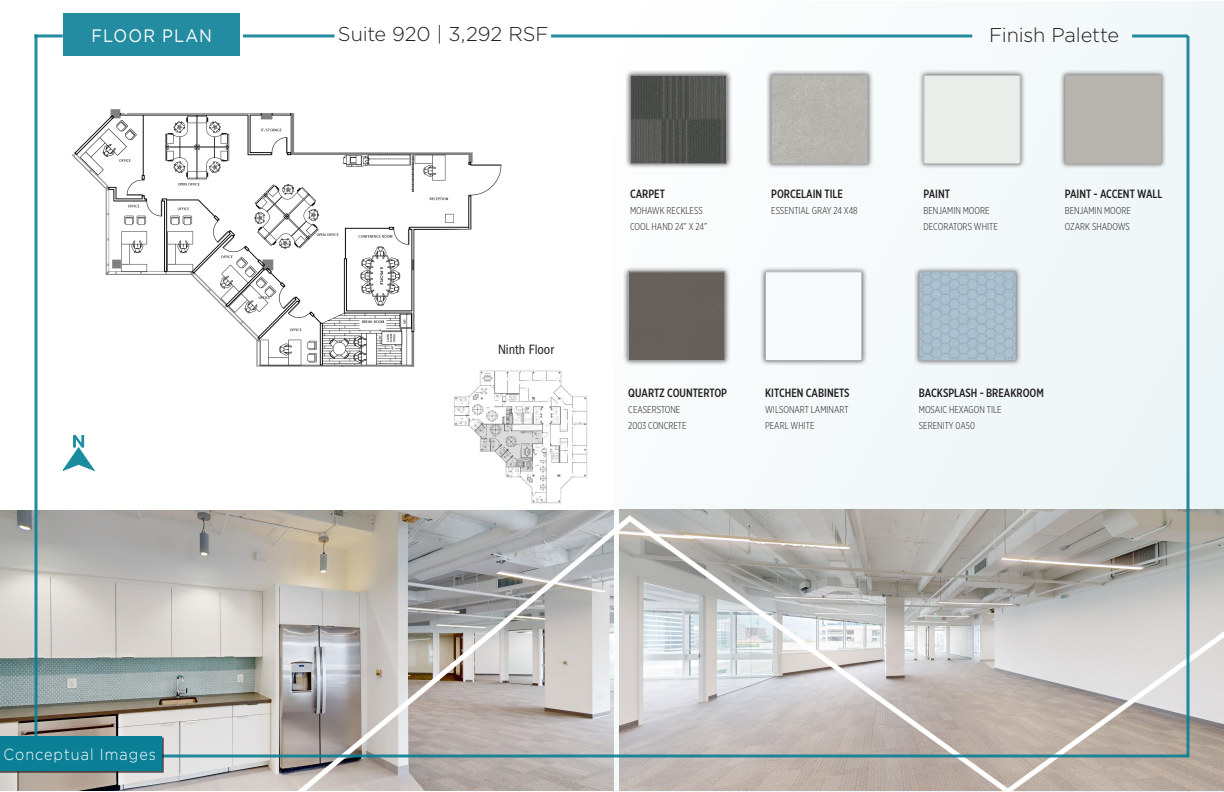
<style>
.page{position:relative;width:1224px;height:792px;background:#fff}
.page>*{position:absolute;margin:0;border:0;box-sizing:border-box;transform-origin:0 0}
.Body_-_Justify_Center{font:300 20px "Gotham";letter-spacing:-.01em;color:#231f20}
.t1{font:18px "Gotham";letter-spacing:.07em;color:#fff;scale:.9 1}
.Body_-_Justify_Center-2{font:condensed 18px "Franklin Gothic LT Pro";letter-spacing:-.005em;color:#fff}
.t2{font:300 16px "Gotham";letter-spacing:.07em;color:#fff;scale:.9 1}
.Body_-_Justify_Center-3{font:condensed 14px "Franklin Gothic LT Pro";letter-spacing:-.005em;color:#231f20}
.Table_txt_1_8_22{font:500 12px "Gotham X Narrow";color:#231f20}
.Table_txt_1_8_22-2{font:300 10px "Gotham X Narrow";color:#231f20}
</style>
<div class="page">
<div style="left:613px;top:1px;width:611px;height:791px;background:#f4f9fa"></div>
<hr style="left:34px;top:34px;width:29px;height:3px;background:#0b7f96">
<hr style="left:551px;top:35px;width:421px;height:3px;background:#0b7f96">
<hr style="left:243px;top:34px;width:91px;height:3px;background:#0b7f96">
<div style="left:760px;top:266px;width:108px;height:100px;background:#231f20;opacity:.75"></div>
<img style="left:767px;top:274px;width:93px;height:85px">
<div style="left:765px;top:272px;width:97px;height:89px;border:1px solid #a8a9ad"></div>
<div style="left:766px;top:69px;width:108px;height:100px;background:#231f20;opacity:.75"></div>
<div style="left:773px;top:77px;width:93px;height:85px;background:#b6b5af"></div>
<div style="left:771px;top:75px;width:97px;height:89px;border:1px solid #a8a9ad"></div>
<div style="left:918px;top:69px;width:108px;height:100px;background:#231f20;opacity:.75"></div>
<div style="left:926px;top:77px;width:93px;height:85px;background:#ebedea"></div>
<div style="left:924px;top:75px;width:97px;height:89px;border:1px solid #a8a9ad"></div>
<div style="left:623px;top:266px;width:108px;height:100px;background:#231f20;opacity:.75"></div>
<div style="left:630px;top:274px;width:93px;height:85px;background:#66615c"></div>
<div style="left:628px;top:272px;width:97px;height:89px;border:1px solid #a8a9ad"></div>
<div style="left:914px;top:266px;width:108px;height:100px;background:#231f20;opacity:.75"></div>
<img style="left:921px;top:274px;width:93px;height:85px">
<div style="left:919px;top:272px;width:97px;height:89px;border:1px solid #a8a9ad"></div>
<div style="left:625px;top:69px;width:108px;height:100px;background:#231f20;opacity:.75"></div>
<img style="left:632px;top:77px;width:93px;height:85px">
<div style="left:630px;top:75px;width:97px;height:89px;border:1px solid #a8a9ad"></div>
<div style="left:1059px;top:69px;width:108px;height:100px;background:#231f20;opacity:.75"></div>
<div style="left:1067px;top:77px;width:93px;height:85px;background:#b6b4ac"></div>
<div style="left:1065px;top:75px;width:97px;height:89px;border:1px solid #a8a9ad"></div>
<div style="left:63px;top:14px;width:177px;height:42px;background:#238ca0"></div>
<svg style="left:63px;top:435px;width:31px;height:35px"></svg>
<img style="left:0;top:511px;width:272px;height:280px">
<img style="left:619px;top:509px;width:605px;height:32px">
<svg style="left:639px;top:512px;width:375px;height:279px"></svg>
<svg style="left:980px;top:541px;width:244px;height:251px"></svg>
<svg style="left:272px;top:510px;width:367px;height:281px"></svg>
<svg style="left:1132px;top:34px;width:56px;height:4px"></svg>
<svg style="left:34px;top:34px;width:4px;height:703px"></svg>
<svg style="left:164px;top:754px;width:1022px;height:4px;fill:#238a9a"></svg>
<svg style="left:1186px;top:36px;width:4px;height:722px"></svg>
<div style="left:0;top:737px;width:164px;height:36px;background:#231f20;opacity:.75"></div>
<div style="left:0;top:737px;width:162px;height:34px;background:#0b7f96"></div>
<img style="left:71px;top:109px;width:431px;height:258px">
<img style="left:452px;top:362px;width:136px;height:142px">
<h2 class="t1" style="left:91px;top:24px;width:136px">FLOOR PLAN</h2>
<p class="Body_-_Justify_Center-2" style="left:31px;top:744px;width:55px">Finishes</p>
<p class="t2" style="left:4px;top:745px;width:171px">Conceptual Images</p>
<p class="Body_-_Justify_Center" style="left:338px;top:21px;width:212px">Suite 920 | 3,292 RSF</p>
<p class="Body_-_Justify_Center-3" style="left:498px;top:342px;width:57px">Ninth Floor</p>
<p class="Table_txt_1_8_22" style="left:630px;top:186px;width:36px">CARPET</p>
<p class="Table_txt_1_8_22-2" style="left:630px;top:205px;width:74px">MOHAWK RECKLESS</p>
<p class="Table_txt_1_8_22-2" style="left:630px;top:221px;width:79px">COOL HAND 24” X 24”</p>
<p class="Table_txt_1_8_22" style="left:771px;top:186px;width:73px">PORCELAIN TILE</p>
<p class="Table_txt_1_8_22-2" style="left:771px;top:204px;width:88px">ESSENTIAL GRAY 24 X48</p>
<p class="Body_-_Justify_Center" style="left:989px;top:23px;width:132px">Finish Palette</p>
<p class="Table_txt_1_8_22" style="left:924px;top:186px;width:28px">PAINT</p>
<p class="Table_txt_1_8_22-2" style="left:924px;top:205px;width:68px">BENJAMIN MOORE</p>
<p class="Table_txt_1_8_22-2" style="left:924px;top:221px;width:76px">DECORATORS WHITE</p>
<p class="Table_txt_1_8_22" style="left:1065px;top:186px;width:99px">PAINT - ACCENT WALL</p>
<p class="Table_txt_1_8_22-2" style="left:1065px;top:205px;width:68px">BENJAMIN MOORE</p>
<p class="Table_txt_1_8_22-2" style="left:1065px;top:221px;width:67px">OZARK SHADOWS</p>
<p class="Table_txt_1_8_22" style="left:628px;top:385px;width:100px">QUARTZ COUNTERTOP</p>
<p class="Table_txt_1_8_22-2" style="left:628px;top:404px;width:54px">CEASERSTONE</p>
<p class="Table_txt_1_8_22-2" style="left:628px;top:420px;width:60px">2003 CONCRETE</p>
<p class="Table_txt_1_8_22" style="left:765px;top:385px;width:86px">KITCHEN CABINETS</p>
<p class="Table_txt_1_8_22-2" style="left:765px;top:404px;width:85px">WILSONART LAMINART</p>
<p class="Table_txt_1_8_22-2" style="left:765px;top:420px;width:51px">PEARL WHITE</p>
<p class="Table_txt_1_8_22" style="left:919px;top:385px;width:127px">BACKSPLASH - BREAKROOM</p>
<p class="Table_txt_1_8_22-2" style="left:919px;top:404px;width:84px">MOSAIC HEXAGON TILE</p>
<p class="Table_txt_1_8_22-2" style="left:919px;top:420px;width:58px">SERENITY 0A50</p>
</div>
